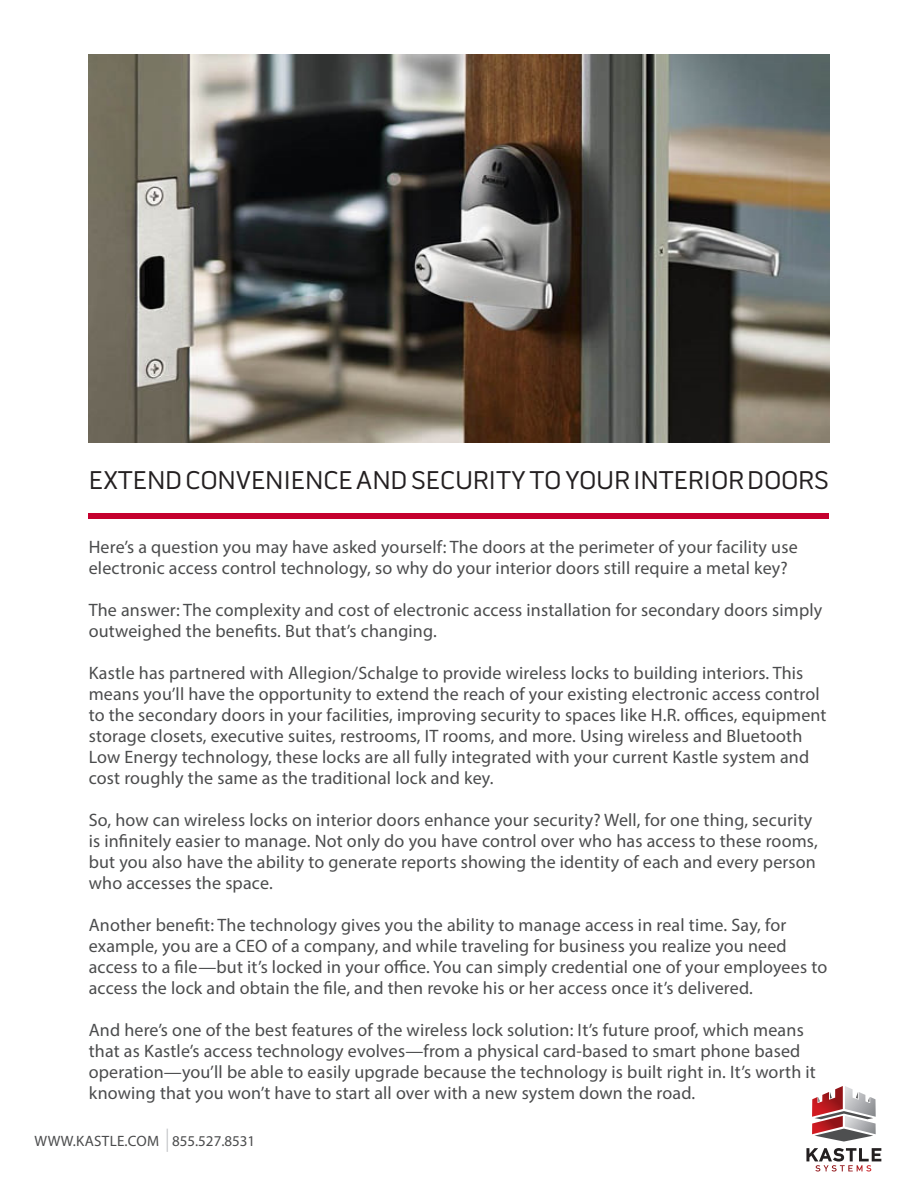
<style>
.page{position:relative;width:918px;height:1188px;background:#fff}
.page>*{position:absolute;margin:0;border:0;box-sizing:border-box;transform-origin:0 0}
.t1{font:26.25px "Pill Gothic 600 mg";letter-spacing:-.01em;color:#231f20}
.t2{font:18px/21px "Myriad Pro";letter-spacing:.01em;color:#4b4c4d}
.t3{font:15px "Myriad Pro";letter-spacing:.01em;color:#4b4c4d}
</style>
<div class="page">
<svg style="left:806px;top:1148px;width:75px;height:24px"></svg>
<svg style="left:812px;top:1086px;width:64px;height:56px"></svg>
<div style="left:89px;top:513px;width:740px;height:5px;background:#c5002e"></div>
<svg style="left:167px;top:1129px;width:1px;height:23px"></svg>
<img style="left:89px;top:54px;width:740px;height:389px">
<p class="t1" style="left:89px;top:464px;width:742px">EXTEND CONVENIENCE AND SECURITY TO YOUR INTERIOR DOORS</p>
<p class="t2" style="left:89px;top:536px;width:711px">Here’s a question you may have asked yourself: The doors at the perimeter of your facility use electronic access control technology, so why do your interior doors still require a metal key?</p>
<p class="t2" style="left:89px;top:599px;width:735px">The answer: The complexity and cost of electronic access installation for secondary doors simply outweighed the benefits. But that’s changing.</p>
<p class="t2" style="left:89px;top:662px;width:739px">Kastle has partnered with Allegion/Schalge to provide wireless locks to building interiors. This means you’ll have the opportunity to extend the reach of your existing electronic access control to the secondary doors in your facilities, improving security to spaces like H.R. offices, equipment storage closets, executive suites, restrooms, IT rooms, and more. Using wireless and Bluetooth Low Energy technology, these locks are all fully integrated with your current Kastle system and cost roughly the same as the traditional lock and key.</p>
<p class="t2" style="left:89px;top:809px;width:731px">So, how can wireless locks on interior doors enhance your security? Well, for one thing, security is infinitely easier to manage. Not only do you have control over who has access to these rooms, but you also have the ability to generate reports showing the identity of each and every person who accesses the space.</p>
<p class="t2" style="left:89px;top:914px;width:740px">Another benefit: The technology gives you the ability to manage access in real time. Say, for example, you are a CEO of a company, and while traveling for business you realize you need access to a file—but it’s locked in your office. You can simply credential one of your employees to access the lock and obtain the file, and then revoke his or her access once it’s delivered.</p>
<p class="t2" style="left:89px;top:1019px;width:729px">And here’s one of the best features of the wireless lock solution: It’s future proof, which means that as Kastle’s access technology evolves—from a physical card-based to smart phone based operation—you’ll be able to easily upgrade because the technology is built right in. It’s worth it knowing that you won’t have to start all over with a new system down the road.</p>
<p class="t3" style="left:35px;top:1131px;width:222px">WWW.KASTLE.COM 855.527.8531</p>
</div>
